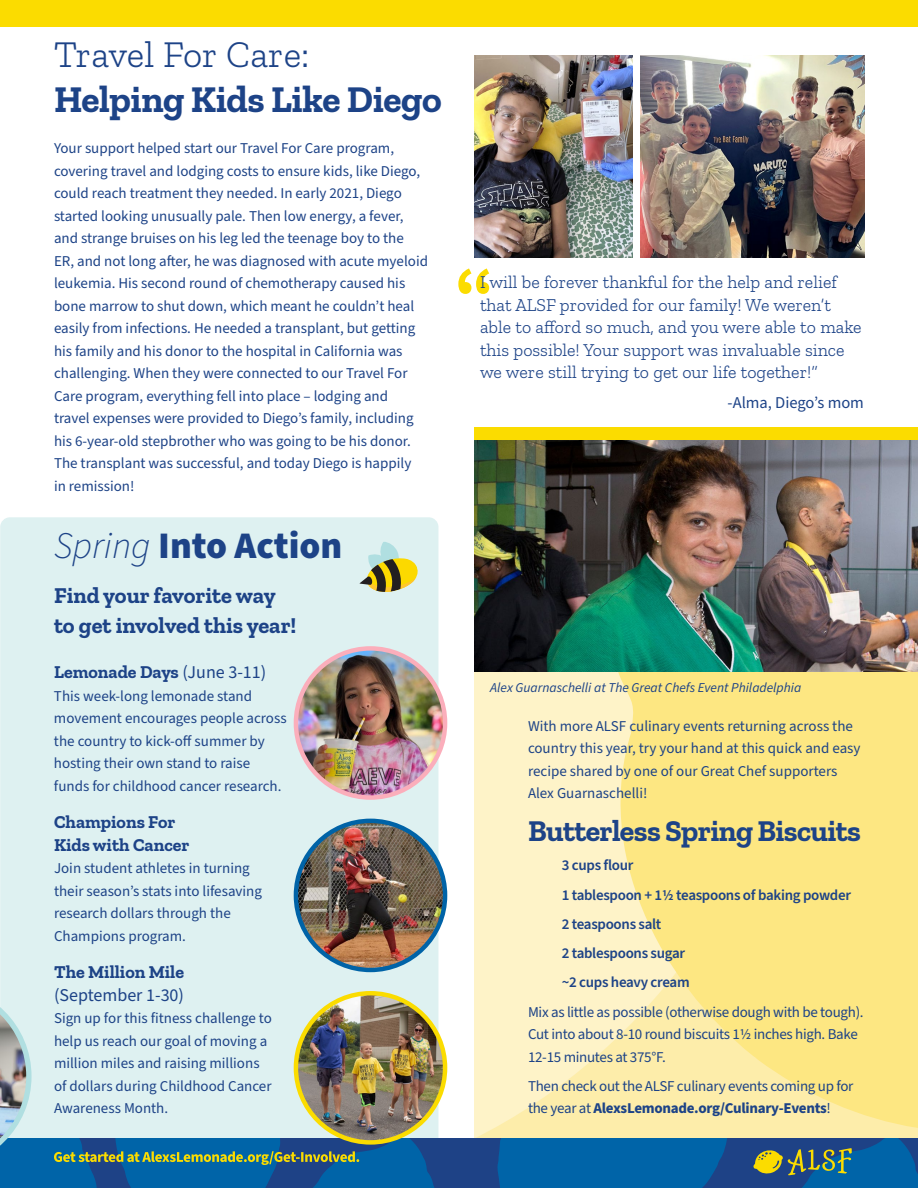
<style>
.page{position:relative;width:918px;height:1188px;background:#fff}
.page>*{position:absolute;margin:0;border:0;box-sizing:border-box;transform-origin:0 0}
.t1{font:700 37.5px "Zilla Slab";letter-spacing:-.01em;color:#1d4387}
.t2{font:900 37.5px "Source Sans Pro";color:#1d4387}
.t3{font:300 37.5px "Zilla Slab";color:#1d4387}
.t4{font:700 30px "Zilla Slab";letter-spacing:-.02em;color:#1d4387}
.t5{font:700 22.5px/30px "Zilla Slab";color:#1d4387}
.t6{font:300 18px/22.5px "Zilla Slab";color:#1d4387}
.t7{font:700 18px/22.5px "Zilla Slab";color:#1d4387}
.t8{font:18px "Source Sans Pro";color:#1d4387}
.t9{font:16.5px "Source Sans Pro";color:#1d4387}
.t10{font:15px/22.5px "Source Sans Pro";color:#1d4387}
.t11{font:15px/22.5px "Source Sans Pro";letter-spacing:-.02em;color:#1d4387}
.t12{font:600 15px/29.2px "Source Sans Pro";letter-spacing:-.02em;color:#1d4387}
.t13{font:italic 13.5px "Source Sans Pro";color:#1d4387}
.s1{font-weight:300;font-style:italic}
.s2{font-family:"Source Sans Pro";font-weight:400}
.s3{font-weight:700}
</style>
<div class="page">
<div style="left:0;top:517px;width:438px;height:653px;background:#def1f1;border-radius:10px"></div>
<svg style="left:474px;top:672px;width:120px;height:466px;background:#fdf2c5"></svg>
<svg style="left:594px;top:672px;width:324px;height:466px;background:#fde98f"></svg>
<div style="left:0;top:1138px;width:918px;height:50px;background:#1e4286"></div>
<div style="left:497px;top:1138px;width:230px;height:50px;background:#0064a8"></div>
<img style="left:474px;top:440px;width:444px;height:232px">
<div style="left:474px;top:428px;width:444px;height:12px;background:#fbdc00"></div>
<svg style="left:458px;top:268px;width:31px;height:26px"></svg>
<img style="left:296px;top:648px;width:149px;height:150px;border-radius:75px">
<div style="left:294px;top:646px;width:153px;height:154px;border:4px solid #fbaebb;border-radius:50%"></div>
<img style="left:296px;top:821px;width:149px;height:149px;border-radius:75px">
<div style="left:294px;top:819px;width:153px;height:153px;border:4px solid #0063a7;border-radius:50%"></div>
<img style="left:0;top:984px;width:442px;height:204px">
<svg style="left:753px;top:1138px;width:165px;height:50px"></svg>
<img style="left:474px;top:56px;width:159px;height:202px">
<img style="left:641px;top:56px;width:224px;height:202px">
<div style="left:0;top:0;width:918px;height:27px;background:#fbdc00"></div>
<svg style="left:359px;top:542px;width:59px;height:50px"></svg>
<h1 class="t3" style="left:54px;top:34px;width:257px">Travel For Care:</h1>
<h1 class="t1" style="left:54px;top:78px;width:389px">Helping Kids Like Diego</h1>
<p class="t10" style="left:54px;top:137px;width:376px">Your support helped start our Travel For Care program, covering travel and lodging costs to ensure kids, like Diego, could reach treatment they needed. In early 2021, Diego started looking unusually pale. Then low energy, a fever, and strange bruises on his leg led the teenage boy to the<br>ER, and not long after, he was diagnosed with acute myeloid leukemia. His second round of chemotherapy caused his bone marrow to shut down, which meant he couldn’t heal easily from infections. He needed a transplant, but getting his family and his donor to the hospital in California was challenging. When they were connected to our Travel For Care program, everything fell into place – lodging and<br>travel expenses were provided to Diego’s family, including his 6-year-old stepbrother who was going to be his donor.<br>The transplant was successful, and today Diego is happily<br>in remission!</p>
<h1 class="t2" style="left:54px;top:520px;width:290px"><span class="s1">Spring</span> Into Action</h1>
<h3 class="t5" style="left:54px;top:581px;width:244px">Find your favorite way to get involved this year!</h3>
<p class="t7" style="left:54px;top:661px;width:214px">Lemonade Days <span class="s2">(June 3-11)</span></p>
<p class="t10" style="left:54px;top:685px;width:234px">This week-long lemonade stand movement encourages people across the country to kick-off summer by hosting their own stand to raise funds for childhood cancer research.</p>
<p class="t7" style="left:54px;top:811px;width:137px">Champions For<br>Kids with Cancer</p>
<p class="t10" style="left:54px;top:857px;width:210px">Join student athletes in turning their season’s stats into lifesaving research dollars through the<br>Champions program.</p>
<p class="t7" style="left:54px;top:961px;width:132px">The Million Mile</p>
<p class="t8" style="left:54px;top:982px;width:132px">(September 1-30)</p>
<p class="t10" style="left:54px;top:1007px;width:219px">Sign up for this fitness challenge to help us reach our goal of moving a million miles and raising millions of dollars during Childhood Cancer<br>Awareness Month.</p>
<p class="t6" style="left:480px;top:271px;width:383px">I will be forever thankful for the help and relief that ALSF provided for our family! We weren’t able to afford so much, and you were able to make this possible! Your support was invaluable since we were still trying to get our life together!”</p>
<p class="t9" style="left:728px;top:391px;width:138px">-Alma, Diego’s mom</p>
<p class="t13" style="left:490px;top:678px;width:313px">Alex Guarnaschelli at The Great Chefs Event Philadelphia</p>
<p class="t10" style="left:528px;top:715px;width:334px">With more ALSF culinary events returning across the country this year, try your hand at this quick and easy recipe shared by one of our Great Chef supporters Alex Guarnaschelli!</p>
<h2 class="t4" style="left:528px;top:814px;width:335px">Butterless Spring Biscuits</h2>
<p class="t12" style="left:562px;top:851px;width:291px">3 cups flour<br>1 tablespoon + 11/2 teaspoons of baking powder<br>2 teaspoons salt<br>2 tablespoons sugar<br>~2 cups heavy cream</p>
<p class="t11" style="left:528px;top:1001px;width:337px">Mix as little as possible (otherwise dough with be tough).<br>Cut into about 8-10 round biscuits 11/2 inches high. Bake<br>12-15 minutes at 375°F.</p>
<p class="t11" style="left:528px;top:1075px;width:327px">Then check out the ALSF culinary events coming up for the year at <span class="s3">AlexsLemonade.org/Culinary-Events</span>!</p>
</div>
